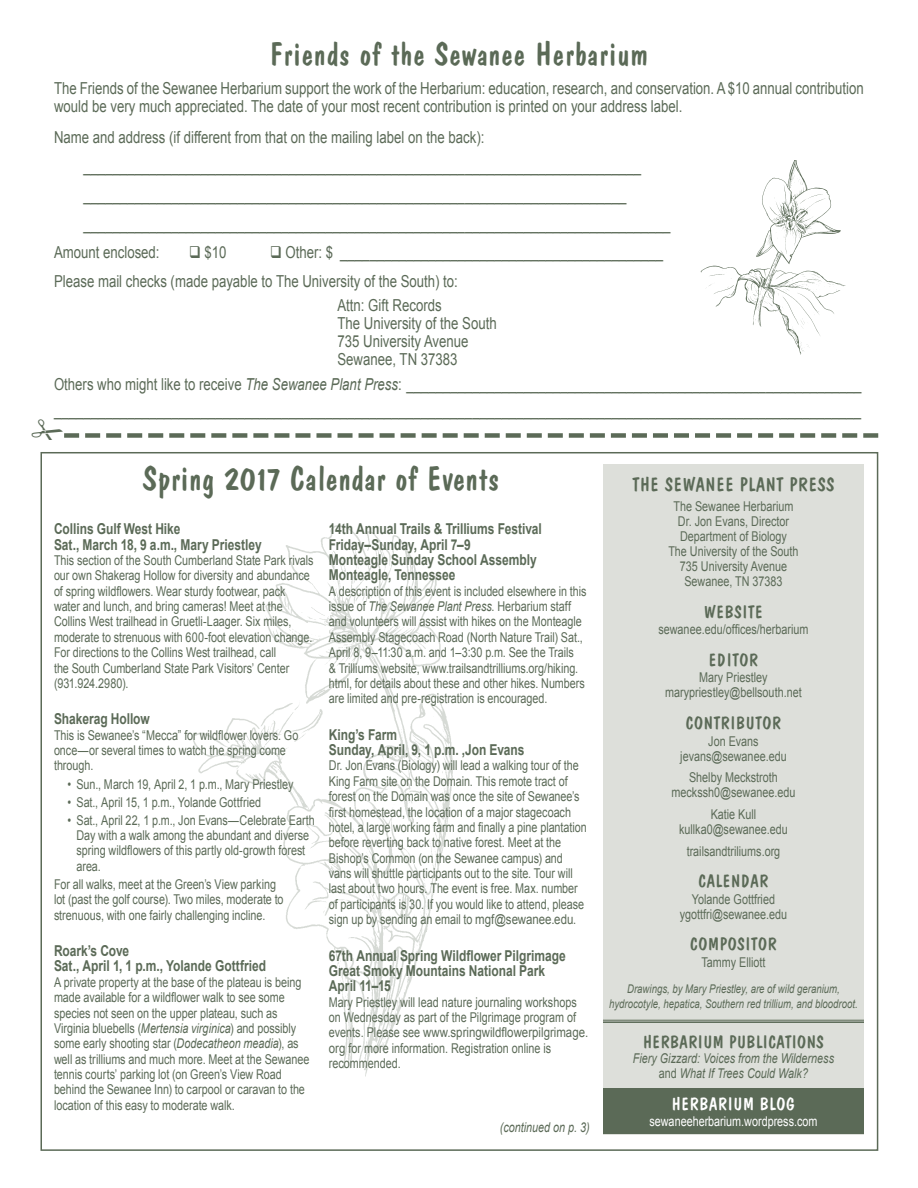
<style>
.page{position:relative;width:918px;height:1188px;background:#fff}
.page>*{position:absolute;margin:0;border:0;box-sizing:border-box;transform-origin:0 0}
.heading{font:34.5px "Dom Casual";letter-spacing:-.01em;color:#5b6a57}
.t1{font:33px "Dom Casual";color:#5b6a57}
.t2{font:19.5px "Dom Casual";color:#5b6a57}
.t3{font:18px "Dom Casual";color:#5b6a57}
.t4{font:18px "Dom Casual";color:#fff}
.t5{font:16.5px/18px "Arial";color:#5b6a57;scale:.8 1}
.text-no_indent{font:700 15px/15.3px "Arial";color:#5b6a57;scale:.8 1}
.text-no_indent-2{font:13.5px/15.3px "Arial";color:#5b6a57;scale:.8 1}
.t6{font:italic 13.5px/15px "Arial";color:#5b6a57;text-align:center;scale:.8 1}
.t7{font:13.5px "Arial";color:#fff;scale:.8 1}
.subhd{font:italic 12px/15px "Arial";color:#5b6a57;text-align:center;scale:.8 1}
.s1{font-style:italic}
.s2{font-style:normal}
</style>
<div class="page">
<img style="left:700px;top:160px;width:146px;height:195px">
<img style="left:192px;top:525px;width:261px;height:551px">
<div style="left:603px;top:465px;width:261px;height:670px;background:#dddfda"></div>
<div style="left:603px;top:1089px;width:261px;height:45px;background:#5b6a57"></div>
<hr style="left:603px;top:1020px;width:261px;height:1px;background:#5b6a57">
<hr style="left:603px;top:1021px;width:261px;height:2px;background:#5b6a57">
<svg style="left:64px;top:433px;width:814px;height:5px"></svg>
<p class="t1" style="left:270px;top:34px;width:380px">Friends of the Sewanee Herbarium</p>
<p class="t5" style="left:54px;top:79px;width:1014px">The Friends of the Sewanee Herbarium support the work of the Herbarium: education, research, and conservation. A $10 annual contribution would be very much appreciated. The date of your most recent contribution is printed on your address label.</p>
<p class="t5" style="left:54px;top:128px;width:540px">Name and address (if different from that on the mailing label on the back):</p>
<p class="t5" style="left:83px;top:157px;width:699px">____________________________________________________________________________</p>
<p class="t5" style="left:83px;top:186px;width:680px">__________________________________________________________________________</p>
<p class="t5" style="left:83px;top:215px;width:735px">________________________________________________________________________________</p>
<p class="t5" style="left:54px;top:244px;width:134px">Amount enclosed:</p>
<p class="t5" style="left:189px;top:244px;width:48px">❑ $10</p>
<p class="t5" style="left:270px;top:244px;width:493px">❑ Other: $ ____________________________________________</p>
<p class="t5" style="left:54px;top:272px;width:506px">Please mail checks (made payable to The University of the South) to:</p>
<p class="t5" style="left:338px;top:296px;width:201px">Attn: Gift Records<br>The University of the South<br>735 University Avenue<br>Sewanee, TN 37383</p>
<p class="t5" style="left:54px;top:375px;width:1011px">Others who might like to receive <span class="s1">The Sewanee Plant Press</span>: ______________________________________________________________</p>
<p class="t5" style="left:54px;top:401px;width:1011px">______________________________________________________________________________________________________________</p>
<p class="heading" style="left:142px;top:458px;width:359px">Spring 2017 Calendar of Events</p>
<p class="t2" style="left:632px;top:473px;width:204px">THE SEWANEE PLANT PRESS</p>
<p class="text-no_indent-2" style="left:668px;top:499px;width:164px;text-align:center">The Sewanee Herbarium<br>Dr. Jon Evans, Director<br>Department of Biology<br>The University of the South<br>735 University Avenue<br>Sewanee, TN 37383</p>
<p class="t3" style="left:704px;top:601px;width:61px">WEBSITE</p>
<p class="text-no_indent-2" style="left:658px;top:622px;width:189px">sewanee.edu/offices/herbarium</p>
<p class="t3" style="left:709px;top:649px;width:51px">EDITOR</p>
<p class="text-no_indent-2" style="left:665px;top:670px;width:172px;text-align:center">Mary Priestley marypriestley@bellsouth.net</p>
<p class="t3" style="left:685px;top:712px;width:98px">CONTRIBUTOR</p>
<p class="text-no_indent-2" style="left:680px;top:733px;width:135px;text-align:center">Jon Evans jevans@sewanee.edu</p>
<p class="text-no_indent-2" style="left:672px;top:770px;width:156px;text-align:center">Shelby Meckstroth meckssh0@sewanee.edu</p>
<p class="text-no_indent-2" style="left:679px;top:807px;width:138px;text-align:center">Katie Kull kullka0@sewanee.edu</p>
<p class="text-no_indent-2" style="left:687px;top:843px;width:119px">trailsandtriliums.org</p>
<p class="t3" style="left:698px;top:871px;width:72px">CALENDAR</p>
<p class="text-no_indent-2" style="left:680px;top:892px;width:136px;text-align:center">Yolande Gottfried ygottfri@sewanee.edu</p>
<p class="t3" style="left:690px;top:934px;width:89px">COMPOSITOR</p>
<p class="text-no_indent-2" style="left:701px;top:955px;width:82px">Tammy Elliott</p>
<p class="subhd" style="left:609px;top:981px;width:312px">Drawings, by Mary Priestley, are of wild geranium, hydrocotyle, hepatica, Southern red trillium, and bloodroot.</p>
<p class="t3" style="left:643px;top:1031px;width:183px">HERBARIUM PUBLICATIONS</p>
<p class="t6" style="left:633px;top:1050px;width:253px">Fiery Gizzard: Voices from the Wilderness <span class="s2">and</span> What If Trees Could Walk?</p>
<p class="t4" style="left:672px;top:1093px;width:125px">HERBARIUM BLOG</p>
<p class="t7" style="left:649px;top:1114px;width:212px">sewaneeherbarium.wordpress.com</p>
<p class="text-no_indent" style="left:329px;top:521px;width:268px">14th Annual Trails &amp; Trilliums Festival<br>Friday–Sunday, April 7–9</p>
<p class="text-no_indent" style="left:329px;top:552px;width:262px">Monteagle Sunday School Assembly<br>Monteagle, Tennessee</p>
<p class="text-no_indent-2" style="left:329px;top:583px;width:324px">A description of this event is included elsewhere in this issue of <span class="s1">The Sewanee Plant Press</span>. Herbarium staff and volunteers will assist with hikes on the Monteagle Assembly Stagecoach Road (North Nature Trail) Sat., April 8, 9–11:30 a.m. and 1–3:30 p.m. See the Trails<br>&amp; Trilliums website, www.trailsandtrilliums.org/hiking. html, for details about these and other hikes. Numbers are limited and pre-registration is encouraged.</p>
<p class="text-no_indent" style="left:329px;top:727px;width:246px">King’s Farm<br>Sunday, April, 9, 1 p.m. ,Jon Evans</p>
<p class="text-no_indent-2" style="left:329px;top:758px;width:324px">Dr. Jon Evans (Biology) will lead a walking tour of the King Farm site on the Domain. This remote tract of forest on the Domain was once the site of Sewanee’s first homestead, the location of a major stagecoach hotel, a large working farm and finally a pine plantation before reverting back to native forest. Meet at the Bishop’s Common (on the Sewanee campus) and vans will shuttle participants out to the site. Tour will last about two hours. The event is free. Max. number of participants is 30. If you would like to attend, please sign up by sending an email to mgf@sewanee.edu.</p>
<p class="text-no_indent" style="left:329px;top:948px;width:298px">67th Annual Spring Wildflower Pilgrimage<br>Great Smoky Mountains National Park<br>April 11–15</p>
<p class="text-no_indent-2" style="left:329px;top:994px;width:326px">Mary Priestley will lead nature journaling workshops on Wednesday as part of the Pilgrimage program of events. Please see www.springwildflowerpilgrimage. org for more information. Registration online is recommended.</p>
<p class="text-no_indent" style="left:54px;top:521px;width:261px">Collins Gulf West Hike<br>Sat., March 18, 9 a.m., Mary Priestley</p>
<p class="text-no_indent-2" style="left:54px;top:553px;width:326px">This section of the South Cumberland State Park rivals our own Shakerag Hollow for diversity and abundance of spring wildflowers. Wear sturdy footwear, pack water and lunch, and bring cameras! Meet at the Collins West trailhead in Gruetli-Laager. Six miles, moderate to strenuous with 600-foot elevation change.<br>For directions to the Collins West trailhead, call<br>the South Cumberland State Park Visitors’ Center (931.924.2980).</p>
<p class="text-no_indent" style="left:54px;top:711px;width:121px">Shakerag Hollow</p>
<p class="text-no_indent-2" style="left:54px;top:727px;width:307px">This is Sewanee’s “Mecca” for wildflower lovers. Go once—or several times to watch the spring come through.</p>
<p class="text-no_indent-2" style="left:68px;top:776px;width:284px">• Sun., March 19, April 2, 1 p.m., Mary Priestley</p>
<p class="text-no_indent-2" style="left:68px;top:794px;width:244px">• Sat., April 15, 1 p.m., Yolande Gottfried</p>
<p class="text-no_indent-2" style="left:76px;top:812px;width:300px;text-indent:-9px">• Sat., April 22, 1 p.m., Jon Evans—Celebrate Earth Day with a walk among the abundant and diverse spring wildflowers of this partly old-growth forest area.</p>
<p class="text-no_indent-2" style="left:54px;top:876px;width:289px">For all walks, meet at the Green’s View parking lot (past the golf course). Two miles, moderate to strenuous, with one fairly challenging incline.</p>
<p class="text-no_indent" style="left:54px;top:943px;width:267px">Roark’s Cove<br>Sat., April 1, 1 p.m., Yolande Gottfried</p>
<p class="text-no_indent-2" style="left:54px;top:974px;width:321px">A private property at the base of the plateau is being made available for a wildflower walk to see some species not seen on the upper plateau, such as Virginia bluebells (<span class="s1">Mertensia virginica</span>) and possibly some early shooting star (<span class="s1">Dodecatheon meadia</span>), as well as trilliums and much more. Meet at the Sewanee tennis courts’ parking lot (on Green’s View Road behind the Sewanee Inn) to carpool or caravan to the location of this easy to moderate walk.</p>
<p class="t6" style="left:500px;top:1120px;width:114px">(continued on p. 3)</p>
</div>
